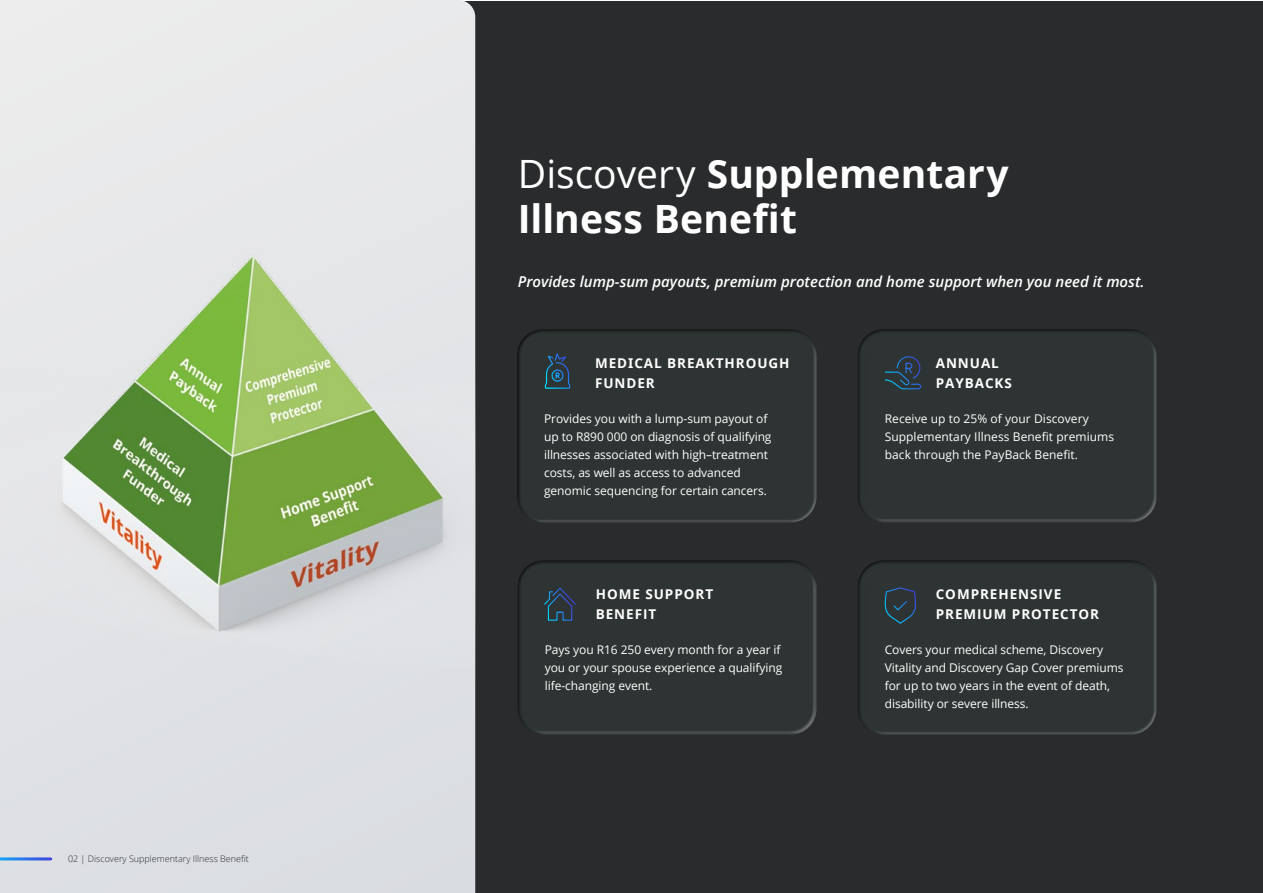
<style>
.page{position:relative;width:1263px;height:893px;background:#fff}
.page>*{position:absolute;margin:0;border:0;box-sizing:border-box;transform-origin:0 0}
.t1{font:700 39px/45px "Open Sans";letter-spacing:.005em;color:#fff}
.t2{font:italic 600 15px "Open Sans";color:#fff}
.t3{font:700 13.5px/19.5px "Open Sans";letter-spacing:.07em;color:#fff}
.t4{font:12px/18px "Open Sans";letter-spacing:-.005em;color:#fff}
.t5{font:300 9px "Open Sans";color:#292b2c}
.s1{font-weight:400}
</style>
<div class="page">
<div style="left:415px;top:1px;width:848px;height:892px;background:#292b2c"></div>
<svg style="left:0;top:0;width:475px;height:893px;background:#e3e4e7"></svg>
<div style="left:524px;top:333px;width:297px;height:192px;background:#fff;opacity:.3"></div>
<div style="left:513px;top:325px;width:303px;height:198px;background:#2e3433"></div>
<img style="left:0;top:214px;width:475px;height:465px">
<div style="left:525px;top:564px;width:296px;height:173px;background:#fff;opacity:.3"></div>
<div style="left:513px;top:556px;width:303px;height:179px;background:#2e3433"></div>
<div style="left:865px;top:333px;width:296px;height:191px;background:#fff;opacity:.3"></div>
<div style="left:853px;top:325px;width:303px;height:198px;background:#2e3433"></div>
<div style="left:865px;top:564px;width:296px;height:173px;background:#fff;opacity:.3"></div>
<div style="left:853px;top:556px;width:303px;height:179px;background:#2e3433"></div>
<svg style="left:885px;top:356px;width:37px;height:34px"></svg>
<svg style="left:544px;top:587px;width:32px;height:34px"></svg>
<svg style="left:884px;top:587px;width:32px;height:37px"></svg>
<svg style="left:544px;top:353px;width:27px;height:36px"></svg>
<hr style="left:0;top:857px;width:51px;height:3px;background:#fff">
<p class="t5" style="left:68px;top:853px;width:182px">02 | Discovery Supplementary Illness Benefit</p>
<h1 class="t1" style="left:518px;top:150px;width:492px"><span class="s1">Discovery</span> Supplementary<br>Illness Benefit</h1>
<p class="t2" style="left:518px;top:271px;width:628px">Provides lump-sum payouts, premium protection and home support when you need it most.</p>
<p class="t3" style="left:595px;top:353px;width:196px">MEDICAL BREAKTHROUGH<br>FUNDER</p>
<p class="t4" style="left:544px;top:409px;width:229px">Provides you with a lump-sum payout of up to R890 000 on diagnosis of qualifying illnesses associated with high–treatment costs, as well as access to advanced genomic sequencing for certain cancers.</p>
<p class="t3" style="left:596px;top:584px;width:119px">HOME SUPPORT<br>BENEFIT</p>
<p class="t4" style="left:545px;top:640px;width:239px">Pays you R16 250 every month for a year if you or your spouse experience a qualifying life-changing event.</p>
<p class="t3" style="left:936px;top:353px;width:78px">ANNUAL<br>PAYBACKS</p>
<p class="t4" style="left:885px;top:409px;width:231px">Receive up to 25% of your Discovery<br>Supplementary Illness Benefit premiums back through the PayBack Benefit.</p>
<p class="t3" style="left:936px;top:584px;width:165px">COMPREHENSIVE<br>PREMIUM PROTECTOR</p>
<p class="t4" style="left:885px;top:640px;width:240px">Covers your medical scheme, Discovery Vitality and Discovery Gap Cover premiums for up to two years in the event of death, disability or severe illness.</p>
</div>
